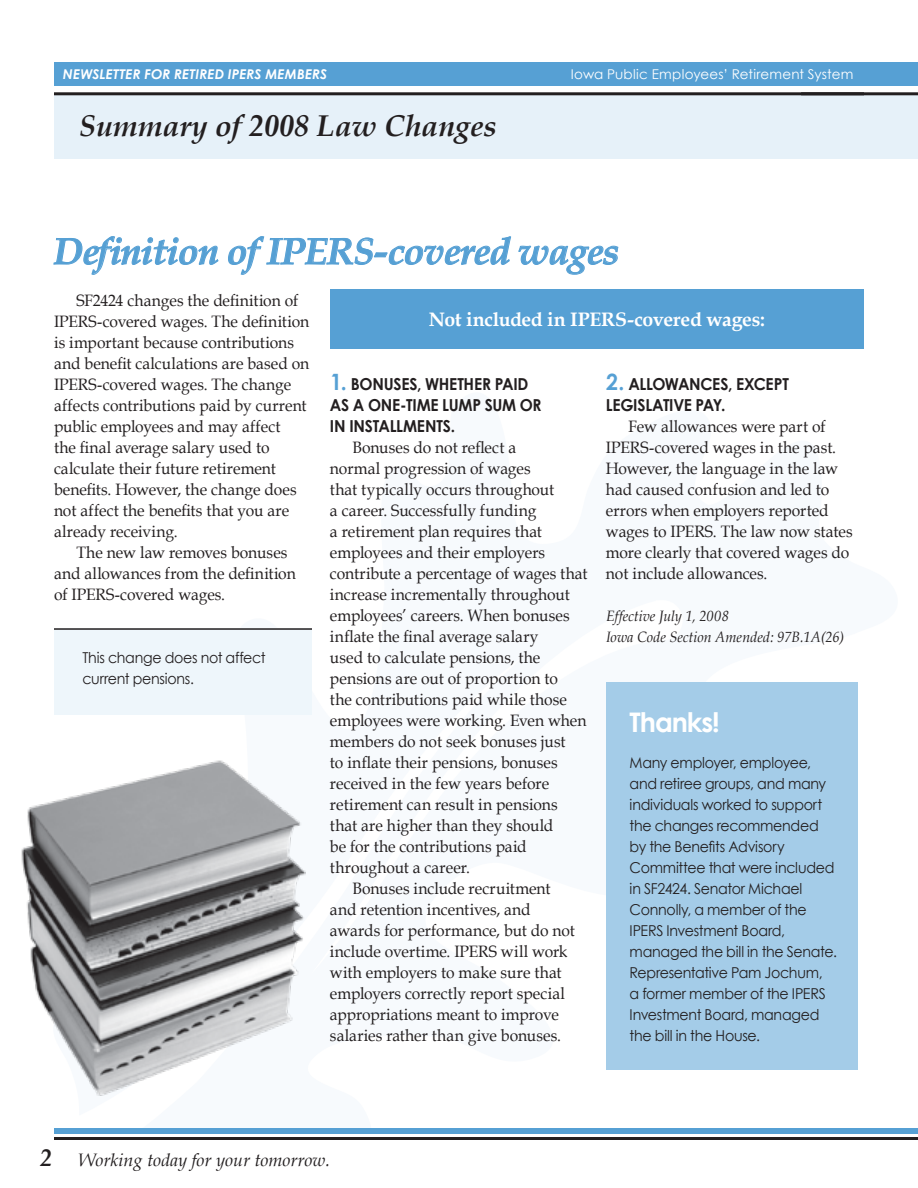
<style>
.page{position:relative;width:918px;height:1188px;background:#fff}
.page>*{position:absolute;margin:0;border:0;box-sizing:border-box;transform-origin:0 0}
.t1{font:italic 700 37.5px "Book Antiqua";letter-spacing:-.02em;color:#56a0d4}
.t2{font:italic 700 30px "Book Antiqua";color:#231f20}
.t3{font:700 27px "Century Gothic";color:#fff}
.t4{font:700 19.5px "Book Antiqua";letter-spacing:-.015em;color:#fff}
.t5{font:italic 18px "Book Antiqua";color:#231f20}
.t6{font:16.5px/21px "Book Antiqua";color:#231f20;scale:.95 1}
.t7{font:700 16.5px/21px "Century Gothic";letter-spacing:-.02em;color:#231f20;scale:.95 1}
.t8{font:15px/21px "Century Gothic";letter-spacing:-.02em;color:#231f20;scale:.95 1}
.t9{font:italic 15px/21px "Book Antiqua";color:#231f20;scale:.95 1}
.t10{font:13.5px "Century Gothic";letter-spacing:.015em;color:#fff}
.t11{font:italic 700 13.5px "Century Gothic";letter-spacing:.015em;color:#fff}
.s1{font-size:22.5px;color:#56a0d4}
.s2{font-weight:700;font-size:24px}
</style>
<div class="page">
<div style="left:55px;top:62px;width:808px;height:24px;background:#56a0d4"></div>
<hr style="left:54px;top:1137px;width:810px;height:3px;background:#231f20">
<div style="left:54px;top:93px;width:864px;height:66px;background:#e6f1f9"></div>
<hr style="left:832px;top:1137px;width:86px;height:3px;background:#231f20">
<div style="left:822px;top:1128px;width:96px;height:6px;background:#56a0d4"></div>
<div style="left:54px;top:1128px;width:810px;height:6px;background:#56a0d4"></div>
<svg style="left:53px;top:236px;width:166px;height:39px"></svg>
<svg style="left:228px;top:236px;width:283px;height:39px"></svg>
<svg style="left:518px;top:245px;width:101px;height:30px"></svg>
<div style="left:54px;top:628px;width:258px;height:86px;background:#eef6fb"></div>
<hr style="left:54px;top:628px;width:258px;height:2px;background:#231f20">
<img style="left:21px;top:760px;width:285px;height:336px">
<div style="left:606px;top:682px;width:252px;height:388px;background:#a4cce8"></div>
<hr style="left:54px;top:92px;width:810px;height:3px;background:#231f20">
<div style="left:330px;top:289px;width:534px;height:60px;background:#56a0d4"></div>
<div style="left:856px;top:62px;width:62px;height:24px;background:#56a0d4"></div>
<hr style="left:801px;top:92px;width:117px;height:3px;background:#231f20">
<p class="t11" style="left:63px;top:65px;width:266px">NEWSLETTER FOR RETIRED IPERS MEMBERS</p>
<p class="t10" style="left:571px;top:66px;width:284px">Iowa Public Employees’ Retirement System</p>
<h2 class="t2" style="left:79px;top:108px;width:419px">Summary of 2008 Law Changes</h2>
<h1 class="t1" style="left:54px;top:229px;width:567px">Definition of IPERS-covered wages</h1>
<p class="t6" style="left:54px;top:290px;width:270px;text-indent:22px">SF2424 changes the definition of IPERS-covered wages. The definition is important because contributions and benefit calculations are based on IPERS-covered wages. The change affects contributions paid by current public employees and may affect<br>the final average salary used to calculate their future retirement benefits. However, the change does not affect the benefits that you are already receiving.</p>
<p class="t6" style="left:54px;top:542px;width:256px;text-indent:22px">The new law removes bonuses and allowances from the definition of IPERS-covered wages.</p>
<p class="t8" style="left:82px;top:647px;width:194px">This change does not affect current pensions.</p>
<p class="t4" style="left:429px;top:308px;width:338px">Not included in IPERS-covered wages:</p>
<p class="t7" style="left:330px;top:373px;width:210px"><span class="s1">1.</span> BONUSES, WHETHER PAI D<br>AS A ONE-TIME</p>
<p class="t7" style="left:330px;top:394px;width:220px;text-indent:112px">LUMP SUM OR<br>IN INSTALLME NTS.</p>
<p class="t6" style="left:352px;top:437px;width:174px">Bonuses do not reflect a</p>
<p class="t6" style="left:330px;top:458px;width:213px">normal progression of wages</p>
<p class="t6" style="left:330px;top:479px;width:237px">that typically occurs throughout</p>
<p class="t6" style="left:330px;top:500px;width:219px">a career. Successfully funding</p>
<p class="t6" style="left:330px;top:521px;width:225px">a retirement plan requires that</p>
<p class="t6" style="left:330px;top:542px;width:228px">employees and their employers</p>
<p class="t6" style="left:330px;top:563px;width:273px">contribute a percentage of wages that</p>
<p class="t6" style="left:330px;top:584px;width:254px">increase incrementally throughout</p>
<p class="t6" style="left:330px;top:605px;width:254px">employees’ careers. When bonuses</p>
<p class="t6" style="left:330px;top:626px;width:221px">inflate the final average salary</p>
<p class="t6" style="left:330px;top:647px;width:223px">used to calculate pensions, the</p>
<p class="t6" style="left:330px;top:668px;width:241px">pensions are out of proportion to</p>
<p class="t6" style="left:330px;top:689px;width:251px">the contributions paid while those</p>
<p class="t6" style="left:330px;top:710px;width:271px">employees were working. Even when</p>
<p class="t6" style="left:330px;top:731px;width:250px">members do not seek bonuses just</p>
<p class="t6" style="left:330px;top:752px;width:241px">to inflate their pensions, bonuses</p>
<p class="t6" style="left:330px;top:773px;width:232px">received in the few years before</p>
<p class="t6" style="left:330px;top:794px;width:241px">retirement can result in pensions</p>
<p class="t6" style="left:330px;top:815px;width:237px">that are higher than they should</p>
<p class="t6" style="left:330px;top:836px;width:209px">be for the contributions paid</p>
<p class="t6" style="left:330px;top:857px;width:149px">throughout a career.</p>
<p class="t6" style="left:352px;top:878px;width:210px">Bonuses include recruitment</p>
<p class="t6" style="left:330px;top:899px;width:213px">and retention incentives, and</p>
<p class="t6" style="left:330px;top:920px;width:259px">awards for performance, but do not</p>
<p class="t6" style="left:330px;top:941px;width:252px">include overtime. IPERS will work</p>
<p class="t6" style="left:330px;top:962px;width:245px">with employers to make sure that</p>
<p class="t6" style="left:330px;top:983px;width:249px">employers correctly report special</p>
<p class="t6" style="left:330px;top:1004px;width:243px">appropriations meant to improve</p>
<p class="t6" style="left:330px;top:1025px;width:245px">salaries rather than give bonuses.</p>
<p class="t7" style="left:606px;top:373px;width:194px"><span class="s1">2.</span> ALLOWANCES, EXCEPT<br>LEGIS LATIVE PAY.</p>
<p class="t6" style="left:606px;top:416px;width:261px;text-indent:22px">Few allowances were part of<br>IPERS-covered wages in the past.<br>However, the language in the law had caused confusion and led to errors when employers reported wages to IPERS. The law now states more clearly that covered wages do not include allowances.</p>
<p class="t9" style="left:606px;top:606px;width:252px">Effective July 1, 2008<br>Iowa Code Section Amended: 97B.1A(26)</p>
<h3 class="t3" style="left:630px;top:705px;width:92px">THANKS!</h3>
<p class="t8" style="left:630px;top:752px;width:220px">Many employer, employee, and retiree groups, and many individuals worked to support the changes recommended by the Benefits Advisory<br>Committee that were included in SF2424. Senator Michael<br>Connolly, a member of the<br>IPERS Investment Board, managed the bill in the Senate.<br>Representative Pam Jochum,<br>a former member of the IPERS<br>Investment Board, managed the bill in the House.</p>
<p class="t5" style="left:40px;top:1150px;width:291px"><span class="s2">2</span> Working today for your tomorrow.</p>
</div>
